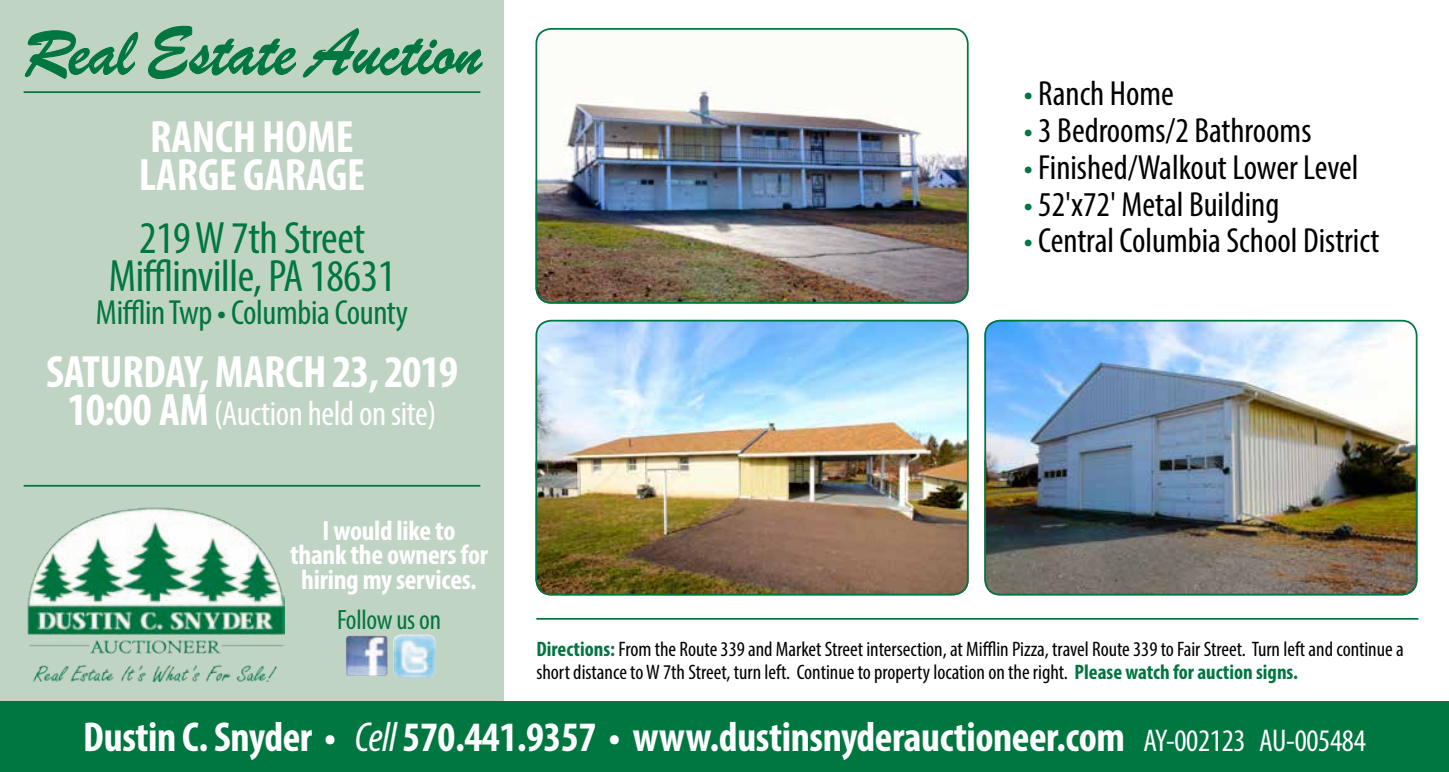
<style>
.page{position:relative;width:1449px;height:772px;background:#fff}
.page>*{position:absolute;margin:0;border:0;box-sizing:border-box;transform-origin:0 0}
.t1{font:70px "Brush Script";color:#007641}
.t2{font:700 condensed 45.5px/38.5px "Myriad Pro";letter-spacing:-.005em;color:#fff}
.t3{font:condensed 45.5px/38.5px "Myriad Pro";letter-spacing:-.01em;color:#007641;text-align:center}
.t4{font:700 condensed 42px "Myriad Pro";letter-spacing:-.01em;color:#fff}
.t5{font:condensed 35px "Myriad Pro";color:#000}
.t6{font:condensed 35px "Myriad Pro";letter-spacing:-.01em;color:#fff}
.t7{font:condensed 35px "Myriad Pro";letter-spacing:-.01em;color:#007641}
.t8{font:700 condensed 28px/24.5px "Myriad Pro";letter-spacing:-.01em;color:#fff;text-align:center}
.t9{font:condensed 28px "Myriad Pro";letter-spacing:-.01em;color:#007641}
.t10{font:condensed 21px/22.8px "Myriad Pro";color:#000}
.s1{font-size:46.38px}
.s2{font-weight:700;font-size:46.38px}
.s3{font-weight:700;font-size:45.5px}
.s4{color:#007641}
.s5{font-weight:700;color:#007641}
.s6{font-weight:400;font-style:italic}
.s7{font-weight:400;font-size:31.5px}
</style>
<div class="page">
<div style="left:0;top:0;width:504px;height:772px;background:#c0d4c4"></div>
<div style="left:0;top:701px;width:1449px;height:71px;background:#007641"></div>
<svg style="left:25px;top:30px;width:113px;height:49px"></svg>
<svg style="left:148px;top:26px;width:148px;height:53px"></svg>
<svg style="left:303px;top:28px;width:179px;height:49px"></svg>
<hr style="left:24px;top:91px;width:456px;height:2px;background:#007641">
<img style="left:393px;top:634px;width:43px;height:44px">
<img style="left:346px;top:636px;width:42px;height:40px">
<hr style="left:24px;top:485px;width:456px;height:1px;background:#007641">
<img style="left:27px;top:507px;width:257px;height:174px">
<hr style="left:536px;top:618px;width:882px;height:1px;background:#007641">
<img style="left:538px;top:28px;width:428px;height:273px">
<div style="left:535px;top:28px;width:434px;height:276px;border:2px solid #007641;border-radius:15px"></div>
<img style="left:537px;top:320px;width:431px;height:275px">
<div style="left:535px;top:320px;width:434px;height:275px;border:2px solid #007641;border-radius:15px"></div>
<img style="left:986px;top:320px;width:430px;height:275px">
<div style="left:984px;top:320px;width:434px;height:275px;border:2px solid #007641;border-radius:15px"></div>
<h1 class="t1" style="left:23px;top:6px;width:460px">Real Estate Auction</h1>
<h2 class="t2" style="left:139px;top:117px;width:228px">RANCH HOME<br>LARGE GARAGE</h2>
<h2 class="t3" style="left:109px;top:218px;width:288px">219 W 7th Street<br>Mifflinville, PA 18631</h2>
<h3 class="t7" style="left:96px;top:292px;width:314px">Mifflin Twp • Columbia County</h3>
<h2 class="t2" style="left:46px;top:351px;width:413px">SATURDAY, MARCH <span class="s1">23</span>, 2019</h2>
<h3 class="t6" style="left:68px;top:392px;width:370px"><span class="s2">10:00</span> <span class="s3">AM</span> (Auction held on site)</h3>
<h3 class="t8" style="left:290px;top:518px;width:200px">I would like to<br>thank the owners for hiring my services.</h3>
<h3 class="t9" style="left:337px;top:603px;width:105px">Follow us on</h3>
<h3 class="t5" style="left:1024px;top:73px;width:152px"><span class="s4">•</span> Ranch Home</h3>
<h3 class="t5" style="left:1024px;top:109px;width:289px"><span class="s4">•</span> 3 Bedrooms/2 Bathrooms</h3>
<h3 class="t5" style="left:1024px;top:146px;width:336px"><span class="s4">•</span> Finished/Walkout Lower Level</h3>
<h3 class="t5" style="left:1024px;top:183px;width:257px"><span class="s4">•</span> 52'x72' Metal Building</h3>
<h3 class="t5" style="left:1024px;top:220px;width:357px"><span class="s4">•</span> Central Columbia School District</h3>
<p class="t10" style="left:536px;top:638px;width:869px"><span class="s5">Directions:</span> From the Route 339 and Market Street intersection, at Mifflin Pizza, travel Route 339 to Fair Street. Turn left and continue a short distance to W 7th Street, turn left. Continue to property location on the right. <span class="s5">Please watch for auction signs.</span></p>
<h3 class="t4" style="left:83px;top:710px;width:1284px">Dustin C. Snyder • <span class="s6">Cell</span> 570.441.9357 • www.dustinsnyderauctioneer.com <span class="s7">AY-002123 AU-005484</span></h3>
</div>
